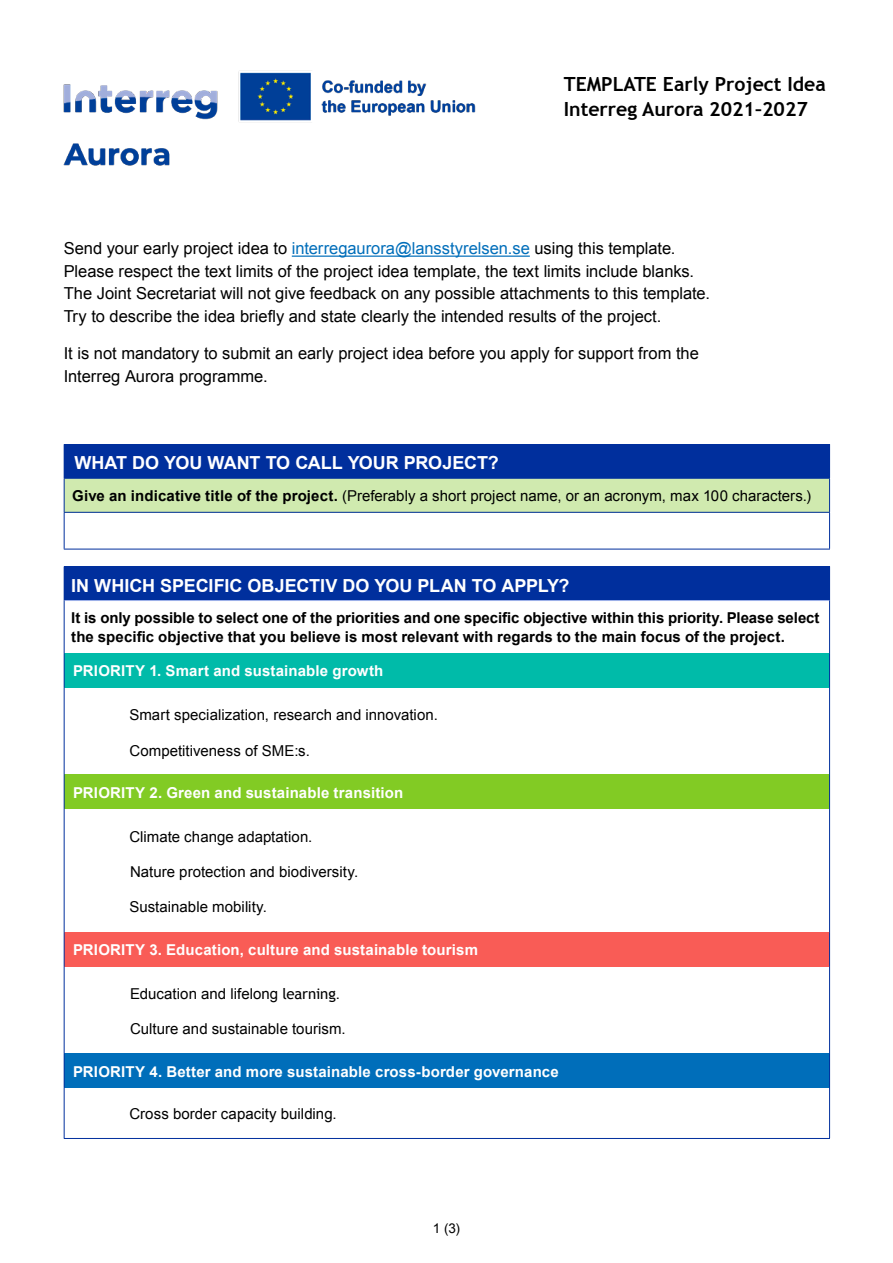
<style>
.page{position:relative;width:893px;height:1263px;background:#fff}
.page>*{position:absolute;margin:0;border:0;box-sizing:border-box;transform-origin:0 0}
.t1{font:700 19.5px/24.8px "Trebuchet MS";color:#000}
.t2{font:700 18px "Arial";letter-spacing:-.005em;color:#fff}
.t3{font:16.5px/22.5px "Arial";color:#000}
.t4{font:15px "Arial";color:#000}
.t5{font:700 15px/19.5px "Arial";color:#000}
.Form_H3{font:700 15px "Arial";letter-spacing:.01em;color:#fff}
.t6{font:13.5px "Arial";color:#000}
.s1{color:#006eba}
.s2{font-weight:700}
.s3{font-family:"Trebuchet MS"}
</style>
<div class="page">
<img style="left:63px;top:71px;width:413px;height:95px">
<div style="left:64px;top:566px;width:766px;height:34px;background:#002f9d"></div>
<div style="left:64px;top:654px;width:766px;height:34px;background:#00bba9"></div>
<div style="left:64px;top:775px;width:766px;height:34px;background:#82cb24"></div>
<div style="left:64px;top:932px;width:766px;height:34px;background:#f95c56"></div>
<div style="left:64px;top:1053px;width:766px;height:34px;background:#006eba"></div>
<hr style="left:64px;top:654px;width:1px;height:34px;background:#002f9d">
<hr style="left:829px;top:654px;width:1px;height:34px;background:#002f9d">
<hr style="left:64px;top:688px;width:1px;height:87px;background:#002f9d">
<hr style="left:829px;top:688px;width:1px;height:87px;background:#002f9d">
<hr style="left:64px;top:775px;width:1px;height:34px;background:#002f9d">
<hr style="left:829px;top:775px;width:1px;height:34px;background:#002f9d">
<hr style="left:64px;top:809px;width:1px;height:123px;background:#002f9d">
<hr style="left:829px;top:809px;width:1px;height:123px;background:#002f9d">
<hr style="left:64px;top:932px;width:1px;height:34px;background:#002f9d">
<hr style="left:829px;top:932px;width:1px;height:34px;background:#002f9d">
<hr style="left:64px;top:966px;width:1px;height:87px;background:#002f9d">
<hr style="left:829px;top:966px;width:1px;height:87px;background:#002f9d">
<hr style="left:64px;top:1053px;width:1px;height:34px;background:#002f9d">
<hr style="left:829px;top:1053px;width:1px;height:34px;background:#002f9d">
<hr style="left:64px;top:1087px;width:1px;height:51px;background:#002f9d">
<hr style="left:829px;top:1087px;width:1px;height:51px;background:#002f9d">
<hr style="left:64px;top:1138px;width:766px;height:1px;background:#002f9d">
<hr style="left:65px;top:600px;width:764px;height:1px;background:#9aafe8">
<hr style="left:64px;top:600px;width:1px;height:54px;background:#002f9d">
<hr style="left:829px;top:600px;width:1px;height:54px;background:#002f9d">
<div style="left:64px;top:444px;width:766px;height:34px;background:#002f9d"></div>
<div style="left:64px;top:478px;width:766px;height:34px;background:#d0eaaf"></div>
<hr style="left:64px;top:479px;width:1px;height:33px;background:#002f9d">
<hr style="left:829px;top:479px;width:1px;height:33px;background:#002f9d">
<hr style="left:64px;top:512px;width:766px;height:1px;background:#002f9d">
<hr style="left:64px;top:549px;width:766px;height:1px;background:#002f9d">
<hr style="left:64px;top:478px;width:766px;height:1px;background:#002f9d">
<hr style="left:64px;top:513px;width:1px;height:36px;background:#002f9d">
<hr style="left:829px;top:513px;width:1px;height:36px;background:#002f9d">
<hr style="left:292px;top:256px;width:238px;height:1px;background:#006eba">
<h1 class="t1" style="left:564px;top:72px;width:264px">TEMPLATE Early Project Idea<br>Interreg Aurora 2021–2027</h1>
<p class="t3" style="left:64px;top:238px;width:648px">Send your early project idea to <span class="s1">interregaurora@lansstyrelsen.se</span> using this template.<br>Please respect the text limits of the project idea template, the text limits include blanks.<br>The Joint Secretariat will not give feedback on any possible attachments to this template.<br>Try to describe the idea briefly and state clearly the intended results of the project.</p>
<p class="t3" style="left:64px;top:343px;width:637px">It is not mandatory to submit an early project idea before you apply for support from the<br>Interreg Aurora programme.</p>
<h2 class="t2" style="left:74px;top:451px;width:426px">WHAT DO YOU WANT TO CALL YOUR PROJECT?</h2>
<p class="t4" style="left:72px;top:486px;width:740px"><span class="s2">Give an indicative title of the project.</span> (Preferably a short project name, or an acronym, max 100 characters.)</p>
<h2 class="t2" style="left:71px;top:573px;width:500px">IN WHICH SPECIFIC OBJECTIV DO YOU PLAN TO APPLY?</h2>
<p class="t5" style="left:71px;top:608px;width:750px">It is only possible to select one of the priorities and one specific objective within this priority. Please select the specific objective that you believe is most relevant with regards to the main focus of the project.</p>
<h3 class="Form_H3" style="left:73px;top:661px;width:312px">PRIORITY 1. Smart and sustainable growth</h3>
<p class="t4" style="left:129px;top:705px;width:310px">Smart specialization, research and innovation.</p>
<p class="t4" style="left:129px;top:740px;width:182px">Competitiveness of SME:s.</p>
<h3 class="Form_H3" style="left:73px;top:782px;width:332px">PRIORITY 2. Green and sustainable transition</h3>
<p class="t4" style="left:129px;top:826px;width:185px">Climate change adaptation.</p>
<p class="t4" style="left:130px;top:861px;width:230px">Nature protection and biodiversity.</p>
<p class="t4" style="left:129px;top:897px;width:139px">Sustainable mobility.</p>
<h3 class="Form_H3" style="left:73px;top:940px;width:406px">PRIORITY 3. Education, culture and sustainable tourism</h3>
<p class="t4" style="left:130px;top:984px;width:211px">Education and lifelong <span class="s3">learning</span>.</p>
<p class="t4" style="left:130px;top:1019px;width:217px">Culture and sustainable tourism.</p>
<h3 class="Form_H3" style="left:73px;top:1061px;width:487px">PRIORITY 4. Better and more sustainable cross-border governance</h3>
<p class="t4" style="left:129px;top:1104px;width:209px">Cross border capacity building.</p>
<p class="t6" style="left:433px;top:1219px;width:29px">1 (3)</p>
</div>
